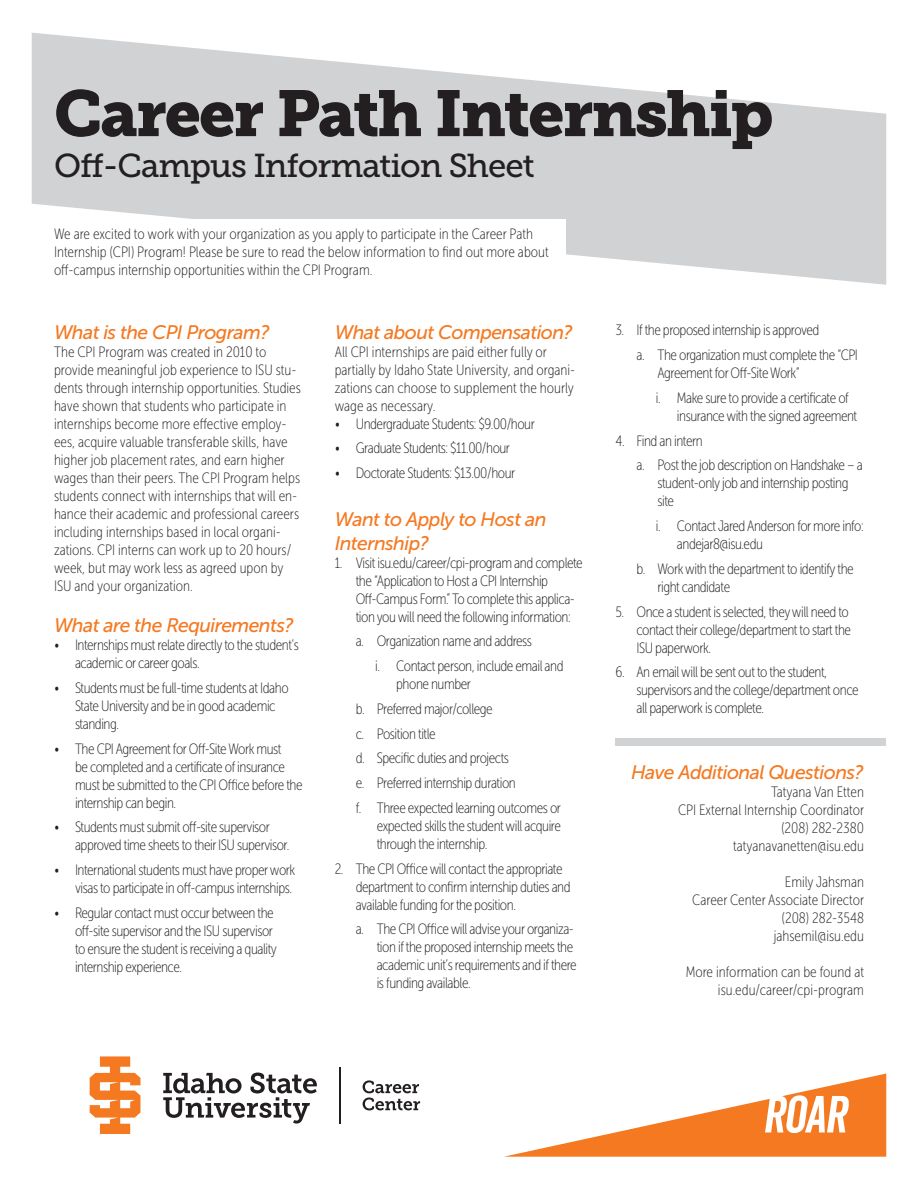
<style>
.page{position:relative;width:918px;height:1188px;background:#fff}
.page>*{position:absolute;margin:0;border:0;box-sizing:border-box;transform-origin:0 0}
.t1{font:64.5px "Museo Slab 900";letter-spacing:-.03em;color:#231f20}
.t2{font:33px "Museo Slab 500";letter-spacing:-.03em;color:#231f20}
.t3{font:italic 19.5px/23.4px "Museo Sans 500";letter-spacing:-.03em;color:#f47921}
.t4{font:15px/18px "Museo Sans Cond 100";letter-spacing:-.03em;color:#231f20}
.t5{font:15px/18px "Museo Sans Cond 100";color:#231f20}
</style>
<div class="page">
<svg style="left:32px;top:33px;width:854px;height:252px;fill:#d1d2d4"></svg>
<div style="left:37px;top:219px;width:529px;height:75px;background:#fff"></div>
<svg style="left:504px;top:1074px;width:382px;height:83px"></svg>
<div style="left:615px;top:739px;width:271px;height:7px;background:#d1d2d4"></div>
<svg style="left:363px;top:1080px;width:57px;height:30px"></svg>
<hr style="left:339px;top:1067px;width:1px;height:57px;background:#231f20">
<svg style="left:163px;top:1073px;width:154px;height:51px"></svg>
<svg style="left:90px;top:1056px;width:50px;height:78px"></svg>
<h1 class="t1" style="left:54px;top:76px;width:721px">Career Path Internship</h1>
<h2 class="t2" style="left:54px;top:147px;width:482px">Off-Campus Information Sheet</h2>
<p class="t5" style="left:54px;top:225px;width:496px">We are excited to work with your organization as you apply to participate in the Career Path<br>Internship (CPI) Program! Please be sure to read the below information to find out more about off-campus internship opportunities within the CPI Program.</p>
<h3 class="t3" style="left:54px;top:320px;width:217px">What is the CPI Program?</h3>
<p class="t5" style="left:54px;top:343px;width:248px">The CPI Program was created in 2010 to provide meaningful job experience to ISU stu&shy;dents through internship opportunities. Studies have shown that students who participate in internships become more effective employ&shy;ees, acquire valuable transferable skills, have higher job placement rates, and earn higher wages than their peers. The CPI Program helps students connect with internships that will en&shy;hance their academic and professional careers including internships based in local organi&shy;zations. CPI interns can work up to 20 hours/ week, but may work less as agreed upon by ISU and your organization.</p>
<h3 class="t3" style="left:54px;top:614px;width:241px">What are the Requirements?</h3>
<p class="t4" style="left:75px;top:636px;width:225px;text-indent:-21px">• Internships must relate directly to the student’s academic or career goals.</p>
<p class="t4" style="left:75px;top:679px;width:215px;text-indent:-21px">• Students must be full-time students at Idaho<br>State University and be in good academic standing.</p>
<p class="t4" style="left:75px;top:740px;width:229px;text-indent:-21px">• The CPI Agreement for Off-Site Work must<br>be completed and a certificate of insurance must be submitted to the CPI Office before the internship can begin.</p>
<p class="t4" style="left:75px;top:818px;width:216px;text-indent:-21px">• Students must submit off-site supervisor approved time sheets to their ISU supervisor.</p>
<p class="t4" style="left:54px;top:861px;width:243px;text-align:right">• International students must have proper work visas to participate in off-campus internships.</p>
<p class="t4" style="left:75px;top:904px;width:204px;text-indent:-21px">• Regular contact must occur between the off-site supervisor and the ISU supervisor to ensure the student is receiving a quality internship experience.</p>
<h3 class="t3" style="left:335px;top:320px;width:240px">What about Compensation?</h3>
<p class="t5" style="left:335px;top:343px;width:242px">All CPI internships are paid either fully or partially by Idaho State University, and organi&shy;zations can choose to supplement the hourly wage as necessary.</p>
<p class="t4" style="left:335px;top:415px;width:202px">• Undergraduate Students: $9.00/hour</p>
<p class="t4" style="left:335px;top:439px;width:177px">• Graduate Students: $11.00/hour</p>
<p class="t4" style="left:335px;top:464px;width:182px">• Doctorate Students: $13.00/hour</p>
<h3 class="t3" style="left:335px;top:508px;width:213px">Want to Apply to Host an<br>Internship?</h3>
<p class="t4" style="left:356px;top:554px;width:229px;text-indent:-21px">1. Visit isu.edu/career/cpi-program and complete the “Application to Host a CPI Internship Off-Campus Form.” To complete this applica&shy;tion you will need the following information:</p>
<p class="t4" style="left:375px;top:629px;width:190px;line-height:24.8px;text-indent:-20px">a. Organization name and address<br>i. Contact person, include email and</p>
<p class="t4" style="left:356px;top:672px;width:207px;line-height:24.8px;text-indent:41px">phone number<br>b. Preferred major/college<br>c. Position title<br>d. Specific duties and projects<br>e. Preferred internship duration<br>f. Three expected learning outcomes or</p>
<p class="t4" style="left:377px;top:817px;width:186px">expected skills the student will acquire through the internship.</p>
<p class="t4" style="left:356px;top:860px;width:216px;text-indent:-21px">2. The CPI Office will contact the appropriate department to confirm internship duties and available funding for the position.</p>
<p class="t4" style="left:377px;top:920px;width:202px;text-indent:-21px">a. The CPI Office will advise your organiza&shy;tion if the proposed internship meets the academic unit’s requirements and if there is funding available.</p>
<p class="t4" style="left:636px;top:318px;width:223px;line-height:24.8px;text-indent:-21px">3. If the proposed internship is approved<br>a. The organization must complete the “CPI</p>
<p class="t4" style="left:656px;top:361px;width:194px;line-height:24.8px">Agreement for Off-Site Work”<br>i. Make sure to provide a certificate of</p>
<p class="t4" style="left:677px;top:407px;width:182px">insurance with the signed agreement</p>
<p class="t4" style="left:636px;top:428px;width:228px;line-height:24.8px;text-indent:-21px">4. Find an intern<br>a. Post the job description on Handshake – a</p>
<p class="t4" style="left:657px;top:474px;width:192px">student-only job and internship posting site</p>
<p class="t4" style="left:677px;top:517px;width:188px;text-indent:-21px">i. Contact Jared Anderson for more info: andejar8@isu.edu</p>
<p class="t4" style="left:657px;top:560px;width:198px;text-indent:-21px">b. Work with the department to identify the right candidate</p>
<p class="t4" style="left:636px;top:603px;width:216px;text-indent:-21px">5. Once a student is selected, they will need to contact their college/department to start the<br>ISU paperwork.</p>
<p class="t4" style="left:636px;top:663px;width:224px;text-indent:-21px">6. An email will be sent out to the student, supervisors and the college/department once all paperwork is complete.</p>
<h3 class="t3" style="left:631px;top:761px;width:234px">Have Additional Questions?</h3>
<p class="t5" style="left:678px;top:783px;width:188px;text-align:right">Tatyana Van Etten<br>CPI External Internship Coordinator (208) 282-2380 tatyanavanetten@isu.edu</p>
<p class="t5" style="left:692px;top:873px;width:173px;text-align:right">Emily Jahsman<br>Career Center Associate Director (208) 282-3548 jahsemil@isu.edu</p>
<p class="t5" style="left:686px;top:963px;width:180px;text-align:right">More information can be found at isu.edu/career/cpi-program</p>
</div>
